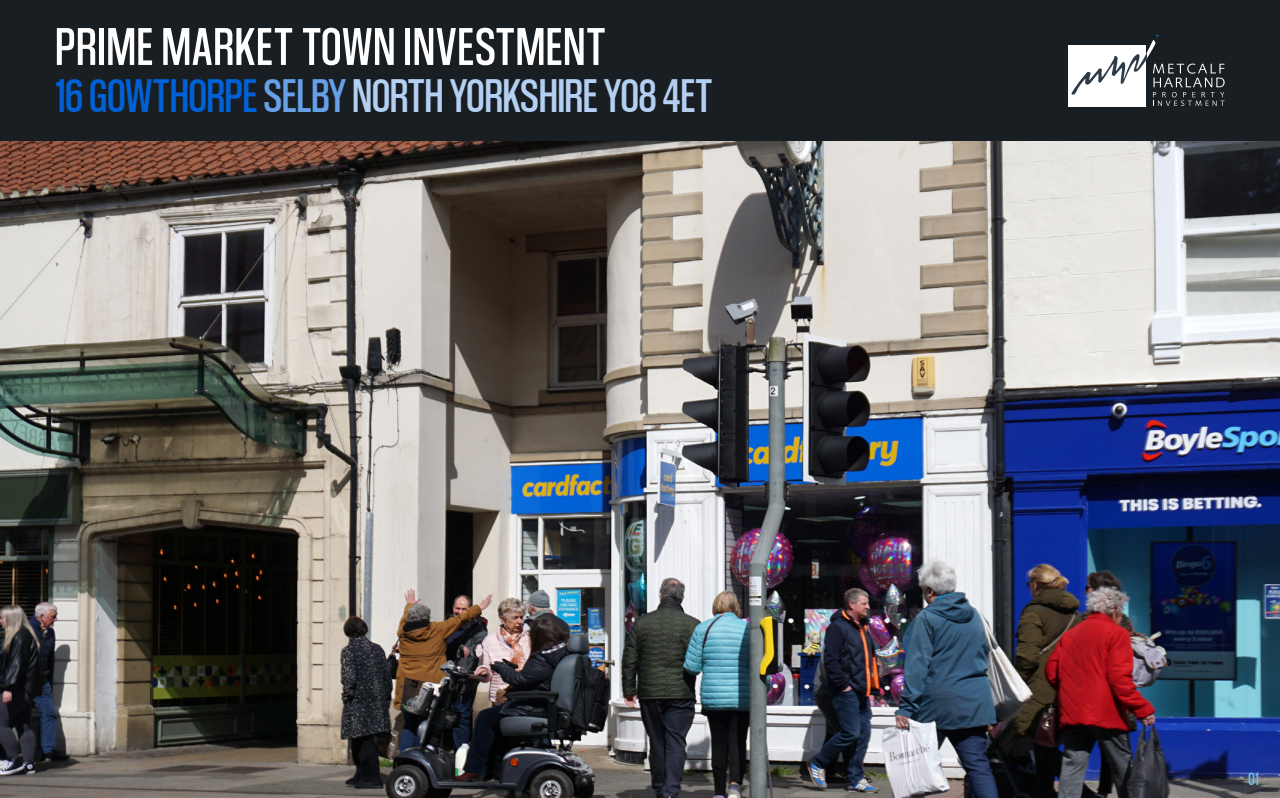
<style>
.page{position:relative;width:1280px;height:798px;background:#fff}
.page>*{position:absolute;margin:0;border:0;box-sizing:border-box;transform-origin:0 0}
.t1{font:55.5px "Coolvetica Condensed Rg";letter-spacing:.02em;color:#fff}
.t2{font:50px "Coolvetica Condensed Rg";color:#b3d0f3}
.t3{font:18.75px "Coolvetica Condensed Rg";color:#77bbe7}
.s1{color:#0061d6}
.s2{color:#66a0e7}
</style>
<div class="page">
<img style="left:0;top:141px;width:1280px;height:656px">
<div style="left:0;top:0;width:1280px;height:141px;background:#191e23"></div>
<div style="left:1068px;top:45px;width:78px;height:61px;background:#fff"></div>
<svg style="left:1071px;top:36px;width:154px;height:70px"></svg>
<p class="t1" style="left:55px;top:12px;width:552px">PRIME MARKET TOWN INVESTMENT</p>
<p class="t2" style="left:55px;top:64px;width:659px"><span class="s1">16 GOWTHORPE</span><span class="s2">SELBY</span>NORTH YORKSHIRE YO8 4ET</p>
<p class="t3" style="left:1248px;top:766px;width:12px">01</p>
</div>
